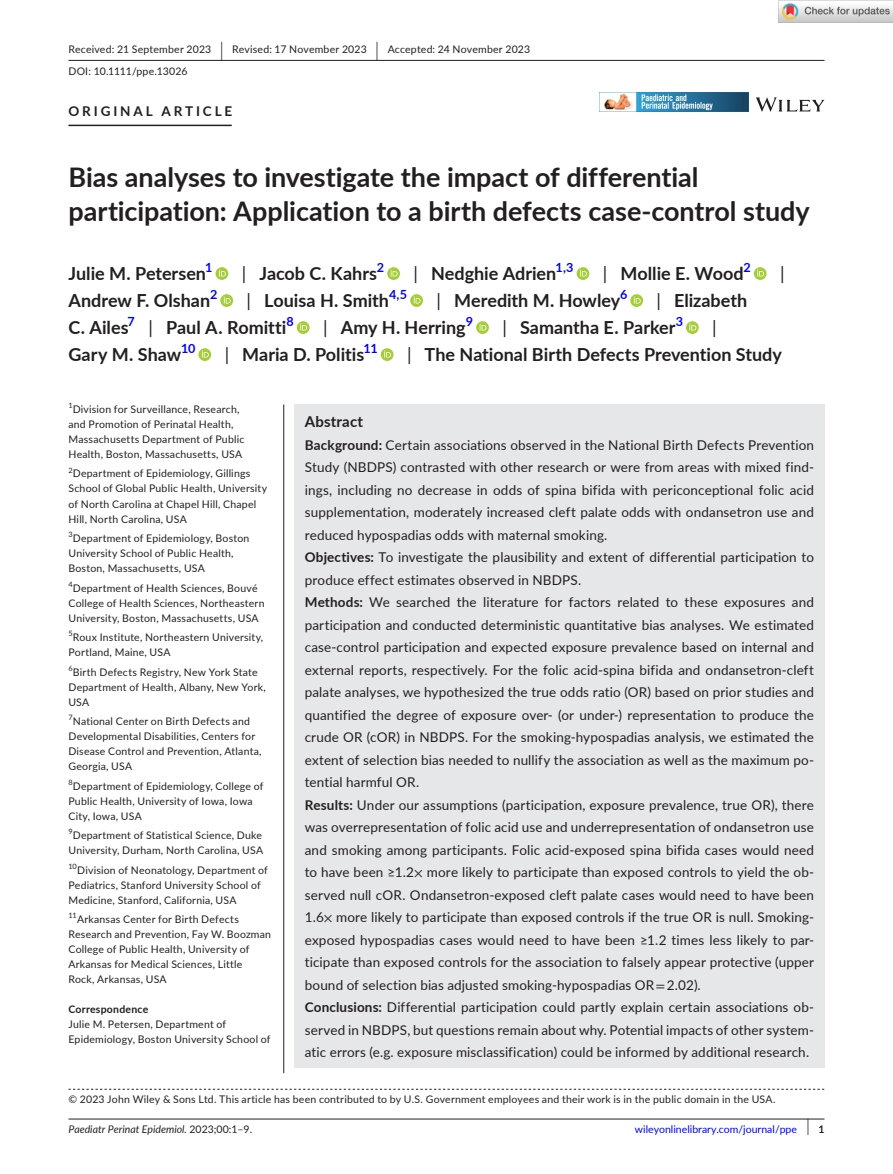
<style>
.page{position:relative;width:893px;height:1174px;background:#fff}
.page>*{position:absolute;margin:0;border:0;box-sizing:border-box;transform-origin:0 0}
.t1{font:700 27px/34.5px "Lato";letter-spacing:-.005em;color:#231f20}
.t2{font:700 18px "Lato";color:#231f20}
.t3{font:18px "Lato";color:#231f20}
.t4{font:700 15px "Lato";letter-spacing:.015em;color:#231f20}
.t5{font:13.5px/22.5px "Lato";letter-spacing:.01em;color:#231f20}
.t6{font:700 13.5px "Lato";letter-spacing:.215em;color:#231f20}
.t7{font:700 12.6px "Lato";color:#00f}
.t8{font:10.5px/15px "Lato";letter-spacing:.02em;color:#231f20}
.t9{font:italic 10.5px "Lato";color:#231f20}
.t10{font:10.5px "Lato";color:#00f}
.t11{font:700 10.5px "Lato";letter-spacing:.02em;color:#231f20}
.t12{font:7.35px "Lato";color:#231f20}
.s1{font-size:19.65px}
.s2{font-weight:400}
.s3{font-weight:700}
.s4{font-family:"STIX"}
.s5{font-style:normal}
.s6{font-size:17.4px;color:#231f20}
.s7{font-weight:700;color:#231f20}
</style>
<div class="page">
<hr style="left:68px;top:1118px;width:756px;height:1px;background:#231f20">
<svg style="left:756px;top:97px;width:68px;height:15px"></svg>
<img style="left:599px;top:93px;width:149px;height:19px">
<hr style="left:68px;top:60px;width:756px;height:1px;background:#231f20">
<hr style="left:68px;top:125px;width:164px;height:1px;background:#231f20">
<svg style="left:216px;top:267px;width:12px;height:13px"></svg>
<svg style="left:219px;top:269px;width:7px;height:7px"></svg>
<svg style="left:387px;top:267px;width:13px;height:13px"></svg>
<svg style="left:391px;top:269px;width:7px;height:7px"></svg>
<svg style="left:577px;top:267px;width:12px;height:13px"></svg>
<svg style="left:580px;top:269px;width:7px;height:7px"></svg>
<svg style="left:754px;top:267px;width:13px;height:13px"></svg>
<svg style="left:757px;top:269px;width:7px;height:7px"></svg>
<svg style="left:220px;top:294px;width:13px;height:13px"></svg>
<svg style="left:224px;top:296px;width:7px;height:7px"></svg>
<svg style="left:410px;top:294px;width:13px;height:13px"></svg>
<svg style="left:414px;top:296px;width:7px;height:7px"></svg>
<svg style="left:630px;top:294px;width:13px;height:13px"></svg>
<svg style="left:634px;top:296px;width:7px;height:7px"></svg>
<svg style="left:297px;top:321px;width:13px;height:13px"></svg>
<svg style="left:300px;top:323px;width:7px;height:7px"></svg>
<svg style="left:476px;top:321px;width:13px;height:13px"></svg>
<svg style="left:480px;top:323px;width:6px;height:7px"></svg>
<svg style="left:686px;top:321px;width:13px;height:13px"></svg>
<svg style="left:689px;top:323px;width:7px;height:7px"></svg>
<svg style="left:198px;top:348px;width:13px;height:13px"></svg>
<svg style="left:202px;top:350px;width:7px;height:7px"></svg>
<svg style="left:381px;top:348px;width:12px;height:13px"></svg>
<svg style="left:384px;top:350px;width:7px;height:7px"></svg>
<svg style="left:68px;top:1088px;width:756px;height:1px"></svg>
<div style="left:294px;top:404px;width:530px;height:663px;background:#e6e7e9"></div>
<hr style="left:283px;top:404px;width:1px;height:669px;background:#231f20">
<img style="left:779px;top:0;width:114px;height:23px">
<p class="t8" style="left:68px;top:38px;width:463px;line-height:21.8px">Received: 21 September 2023 <span class="s1">|</span> Revised: 17 November 2023 <span class="s1">|</span> Accepted: 24 November 2023<br>DOI: 10.1111/ppe.13026</p>
<p class="t6" style="left:68px;top:101px;width:165px">ORIGINAL ARTICLE</p>
<h1 class="t1" style="left:68px;top:159px;width:743px">Bias analyses to investigate the impact of differential participation: Application to a birth defects case-control study</h1>
<h2 class="t2" style="left:68px;top:260px;width:139px">Julie M. Petersen</h2>
<p class="t7" style="left:205px;top:258px;width:9px">1</p>
<h2 class="t2" style="left:242px;top:260px;width:137px"><span class="s2">|</span> Jacob C. Kahrs</h2>
<p class="t7" style="left:377px;top:258px;width:9px">2</p>
<h2 class="t2" style="left:413px;top:260px;width:144px"><span class="s2">|</span> Nedghie Adrien</h2>
<p class="t7" style="left:555px;top:258px;width:20px">1,3</p>
<h2 class="t2" style="left:603px;top:260px;width:142px"><span class="s2">|</span> Mollie E. Wood</h2>
<p class="t7" style="left:743px;top:258px;width:9px">2</p>
<h2 class="t3" style="left:780px;top:260px;width:6px">|</h2>
<h2 class="t2" style="left:68px;top:287px;width:143px">Andrew F. Olshan</h2>
<p class="t7" style="left:210px;top:285px;width:9px">2</p>
<h2 class="t2" style="left:247px;top:287px;width:144px"><span class="s2">|</span> Louisa H. Smith</h2>
<p class="t7" style="left:389px;top:285px;width:20px">4,5</p>
<h2 class="t2" style="left:436px;top:287px;width:185px"><span class="s2">|</span> Meredith M. Howley</h2>
<p class="t7" style="left:620px;top:285px;width:9px">6</p>
<h2 class="t2" style="left:657px;top:287px;width:92px"><span class="s2">|</span> Elizabeth</h2>
<h2 class="t2" style="left:68px;top:314px;width:62px">C. Ailes</h2>
<p class="t7" style="left:128px;top:312px;width:9px">7</p>
<h2 class="t2" style="left:148px;top:314px;width:139px"><span class="s2">|</span> Paul A. Romitti</h2>
<p class="t7" style="left:286px;top:312px;width:9px">8</p>
<h2 class="t2" style="left:323px;top:314px;width:144px"><span class="s2">|</span> Amy H. Herring</h2>
<p class="t7" style="left:466px;top:312px;width:9px">9</p>
<h2 class="t2" style="left:502px;top:314px;width:175px"><span class="s2">|</span> Samantha E. Parker</h2>
<p class="t7" style="left:676px;top:312px;width:9px">3</p>
<h2 class="t3" style="left:712px;top:314px;width:6px">|</h2>
<h2 class="t2" style="left:68px;top:341px;width:114px">Gary M. Shaw</h2>
<p class="t7" style="left:181px;top:339px;width:16px">10</p>
<h2 class="t2" style="left:225px;top:341px;width:141px"><span class="s2">|</span> Maria D. Politis</h2>
<p class="t7" style="left:364px;top:339px;width:16px">11</p>
<h2 class="t2" style="left:407px;top:341px;width:376px"><span class="s2">|</span> The National Birth Defects Prevention Study</h2>
<p class="t8" style="left:68px;top:401px;width:178px"><sup>1</sup>Division for Surveillance, Research, and Promotion of Perinatal Health, Massachusetts Department of Public Health, Boston, Massachusetts, USA</p>
<p class="t8" style="left:68px;top:466px;width:200px"><sup>2</sup>Department of Epidemiology, Gillings School of Global Public Health, University of North Carolina at Chapel Hill, Chapel Hill, North Carolina, USA</p>
<p class="t8" style="left:68px;top:530px;width:182px"><sup>3</sup>Department of Epidemiology, Boston<br>University School of Public Health,<br>Boston, Massachusetts, USA</p>
<p class="t8" style="left:68px;top:580px;width:198px"><sup>4</sup>Department of Health Sciences, Bouvé<br>College of Health Sciences, Northeastern<br>University, Boston, Massachusetts, USA</p>
<p class="t8" style="left:68px;top:629px;width:196px"><sup>5</sup>Roux Institute, Northeastern University,<br>Portland, Maine, USA</p>
<p class="t8" style="left:68px;top:664px;width:199px"><sup>6</sup>Birth Defects Registry, New York State<br>Department of Health, Albany, New York,<br>USA</p>
<p class="t8" style="left:68px;top:713px;width:195px"><sup>7</sup>National Center on Birth Defects and Developmental Disabilities, Centers for Disease Control and Prevention, Atlanta, Georgia, USA</p>
<p class="t8" style="left:68px;top:778px;width:196px"><sup>8</sup>Department of Epidemiology, College of<br>Public Health, University of Iowa, Iowa<br>City, Iowa, USA</p>
<p class="t12" style="left:68px;top:826px;width:6px">9</p>
<p class="t8" style="left:68px;top:827px;width:196px;text-align:center">Department of Statistical Science, Duke<br>University, Durham, North Carolina, USA</p>
<p class="t12" style="left:68px;top:861px;width:10px">10</p>
<p class="t8" style="left:68px;top:862px;width:201px;text-indent:9px">Division of Neonatology, Department of<br>Pediatrics, Stanford University School of<br>Medicine, Stanford, California, USA</p>
<p class="t12" style="left:68px;top:910px;width:10px">11</p>
<p class="t8" style="left:68px;top:911px;width:204px;text-indent:9px">Arkansas Center for Birth Defects Research and Prevention, Fay W. Boozman College of Public Health, University of Arkansas for Medical Sciences, Little Rock, Arkansas, USA</p>
<p class="t11" style="left:68px;top:1001px;width:81px">Correspondence</p>
<p class="t8" style="left:68px;top:1016px;width:204px">Julie M. Petersen, Department of<br>Epidemiology, Boston University School of</p>
<p class="t4" style="left:305px;top:410px;width:60px">Abstract</p>
<p class="t5" style="left:305px;top:433px;width:511px"><span class="s3">Background:</span> Certain associations observed in the National Birth Defects Prevention Study (NBDPS) contrasted with other research or were from areas with mixed find&shy;ings, including no decrease in odds of spina bifida with periconceptional folic acid supplementation, moderately increased cleft palate odds with ondansetron use and reduced hypospadias odds with maternal smoking.<br><span class="s3">Objectives:</span> To investigate the plausibility and extent of differential participation to produce effect estimates observed in NBDPS.<br><span class="s3">Methods:</span> We searched the literature for factors related to these exposures and participation and conducted deterministic quantitative bias analyses. We estimated case-control participation and expected exposure prevalence based on internal and external reports, respectively. For the folic acid-spina bifida and ondansetron-cleft palate analyses, we hypothesized the true odds ratio (OR) based on prior studies and quantified the degree of exposure over- (or under-) representation to produce the crude OR (cOR) in NBDPS. For the smoking-hypospadias analysis, we estimated the extent of selection bias needed to nullify the association as well as the maximum po&shy;tential harmful OR.<br><span class="s3">Results:</span> Under our assumptions (participation, exposure prevalence, true OR), there was overrepresentation of folic acid use and underrepresentation of ondansetron use and smoking among participants. Folic acid-exposed spina bifida cases would need to have been ≥1.2<span class="s4">×</span> more likely to participate than exposed controls to yield the ob&shy;served null cOR. Ondansetron-exposed cleft palate cases would need to have been 1.6<span class="s4">×</span> more likely to participate than exposed controls if the true OR is null. Smoking&shy;exposed hypospadias cases would need to have been ≥1.2 times less likely to par&shy;ticipate than exposed controls for the association to falsely appear protective (upper bound of selection bias adjusted smoking-hypospadias OR <span class="s4">=</span> 2.02).<br><span class="s3">Conclusions:</span> Differential participation could partly explain certain associations ob&shy;served in NBDPS, but questions remain about why. Potential impacts of other system&shy;atic errors (e.g. exposure misclassification) could be informed by additional research.</p>
<p class="t8" style="left:68px;top:1091px;width:709px">© 2023 John Wiley &amp; Sons Ltd. This article has been contributed to by U.S. Government employees and their work is in the public domain in the USA.</p>
<p class="t9" style="left:68px;top:1121px;width:185px">Paediatr Perinat Epidemiol. <span class="s5">2023;00:1–9.</span></p>
<p class="t10" style="left:635px;top:1121px;width:191px">wileyonlinelibrary.com/journal/ppe <span class="s6">|</span> <span class="s7">1</span></p>
</div>
